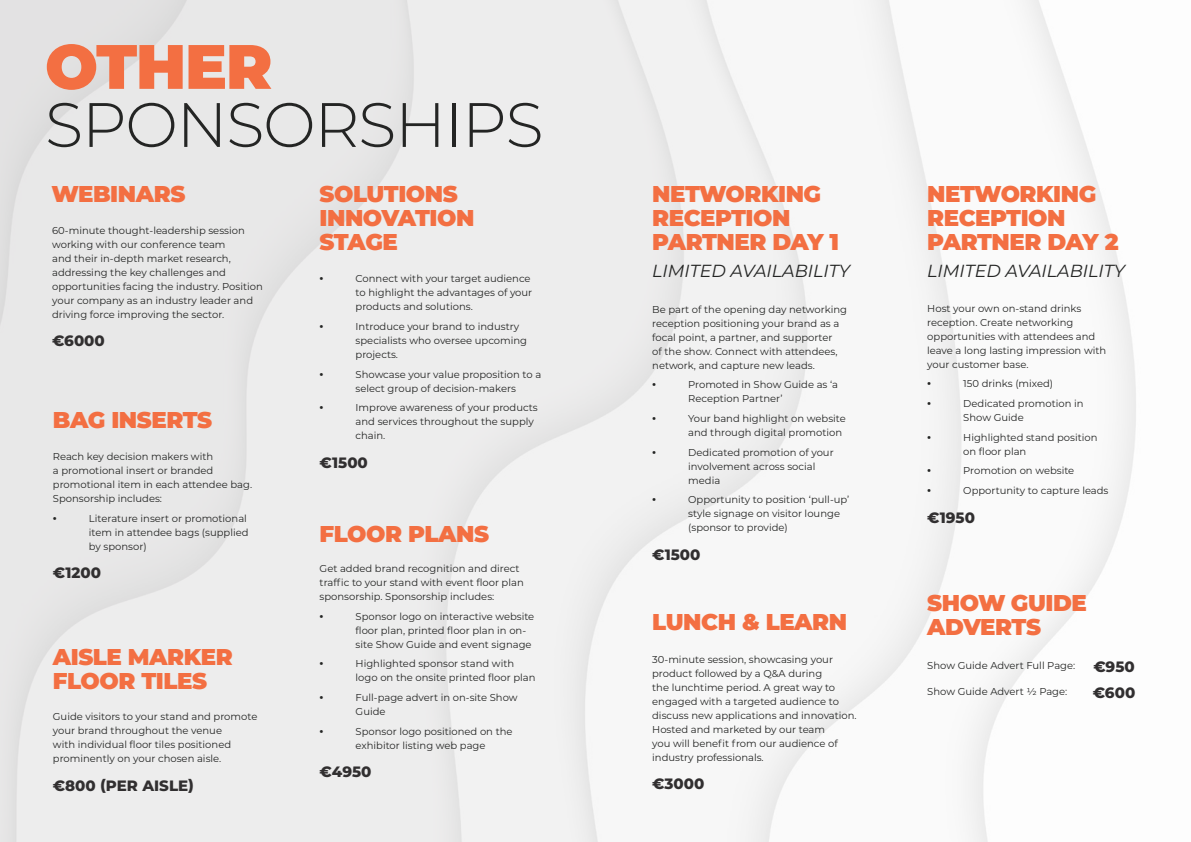
<style>
.page{position:relative;width:1191px;height:842px;background:#fff}
.page>*{position:absolute;margin:0;border:0;box-sizing:border-box;transform-origin:0 0}
.t1{font:300 62.6px/58.1px "Montserrat";letter-spacing:-.02em;color:#242524}
.t2{font:900 22.9px/24px "Montserrat";letter-spacing:-.02em;color:#f36f42}
.t3{font:italic 17.5px "Montserrat";color:#242524}
.t4{font:800 15px "Montserrat";color:#312f30}
.t5{font:10px/14px "Montserrat";color:#242524}
.t6{font:800 10px "Montserrat";color:#242524}
.s1{font-weight:900;color:#f36f42}
</style>
<div class="page">
<p class="t1" style="left:45px;top:36px;width:500px"><span class="s1">OTHER<br></span>SPONSORSHIPS</p>
<p class="t2" style="left:51px;top:180px;width:135px">WEBINARS</p>
<p class="t5" style="left:52px;top:223px;width:212px">60-minute thought-leadership session working with our conference team<br>and their in-depth market research, addressing the key challenges and opportunities facing the industry. Position your company as an industry leader and driving force improving the sector.</p>
<p class="t4" style="left:52px;top:330px;width:54px">€6000</p>
<p class="t2" style="left:53px;top:407px;width:161px">BAG INSERTS</p>
<p class="t5" style="left:53px;top:449px;width:201px">Reach key decision makers with<br>a promotional insert or branded promotional item in each attendee bag.<br>Sponsorship includes:</p>
<p class="t6" style="left:53px;top:511px;width:6px">•</p>
<p class="t5" style="left:89px;top:511px;width:161px">Literature insert or promotional item in attendee bags (supplied by sponsor)</p>
<p class="t4" style="left:53px;top:562px;width:50px">€1200</p>
<p class="t2" style="left:53px;top:644px;width:181px">AISLE MARKER<br>FLOOR TILES</p>
<p class="t5" style="left:53px;top:709px;width:206px">Guide visitors to your stand and promote your brand throughout the venue<br>with individual floor tiles positioned prominently on your chosen aisle.</p>
<p class="t4" style="left:53px;top:774px;width:143px">€800 (PER AISLE)</p>
<p class="t2" style="left:319px;top:180px;width:156px">SOLUTIONS<br>INNOVATION<br>STAGE</p>
<p class="t6" style="left:319px;top:271px;width:6px">•</p>
<p class="t5" style="left:355px;top:271px;width:178px">Connect with your target audience to highlight the advantages of your products and solutions.</p>
<p class="t6" style="left:319px;top:319px;width:6px">•</p>
<p class="t5" style="left:355px;top:319px;width:173px">Introduce your brand to industry specialists who oversee upcoming projects.</p>
<p class="t6" style="left:319px;top:367px;width:6px">•</p>
<p class="t5" style="left:355px;top:367px;width:187px">Showcase your value proposition to a select group of decision-makers</p>
<p class="t6" style="left:319px;top:400px;width:6px">•</p>
<p class="t5" style="left:355px;top:400px;width:184px">Improve awareness of your products and services throughout the supply chain.</p>
<p class="t4" style="left:319px;top:452px;width:50px">€1500</p>
<p class="t2" style="left:319px;top:521px;width:171px">FLOOR PLANS</p>
<p class="t5" style="left:319px;top:561px;width:206px">Get added brand recognition and direct traffic to your stand with event floor plan sponsorship. Sponsorship includes:</p>
<p class="t6" style="left:319px;top:609px;width:6px">•</p>
<p class="t5" style="left:355px;top:609px;width:180px">Sponsor logo on interactive website floor plan, printed floor plan in on&shy;site Show Guide and event signage</p>
<p class="t6" style="left:319px;top:656px;width:6px">•</p>
<p class="t5" style="left:355px;top:656px;width:181px">Highlighted sponsor stand with logo on the onsite printed floor plan</p>
<p class="t6" style="left:319px;top:690px;width:6px">•</p>
<p class="t5" style="left:355px;top:690px;width:164px">Full-page advert in on-site Show<br>Guide</p>
<p class="t6" style="left:319px;top:724px;width:6px">•</p>
<p class="t5" style="left:355px;top:724px;width:158px">Sponsor logo positioned on the exhibitor listing web page</p>
<p class="t4" style="left:319px;top:761px;width:53px">€4950</p>
<p class="t2" style="left:652px;top:180px;width:188px">NETWORKING<br>RECEPTION<br>PARTNER DAY 1</p>
<p class="t3" style="left:652px;top:259px;width:199px">LIMITED AVAILABILITY</p>
<p class="t5" style="left:652px;top:302px;width:196px">Be part of the opening day networking reception positioning your brand as a focal point, a partner, and supporter<br>of the show. Connect with attendees, network, and capture new leads.</p>
<p class="t6" style="left:652px;top:377px;width:6px">•</p>
<p class="t5" style="left:688px;top:377px;width:151px">Promoted in Show Guide as ‘a<br>Reception Partner’</p>
<p class="t6" style="left:652px;top:411px;width:6px">•</p>
<p class="t5" style="left:688px;top:411px;width:159px">Your band highlight on website and through digital promotion</p>
<p class="t6" style="left:652px;top:445px;width:6px">•</p>
<p class="t5" style="left:688px;top:445px;width:147px">Dedicated promotion of your involvement across social media</p>
<p class="t6" style="left:652px;top:492px;width:6px">•</p>
<p class="t5" style="left:688px;top:492px;width:163px">Opportunity to position ‘pull-up’ style signage on visitor lounge (sponsor to provide)</p>
<p class="t4" style="left:652px;top:543px;width:50px">€1500</p>
<p class="t2" style="left:652px;top:608px;width:196px">LUNCH &amp; LEARN</p>
<p class="t5" style="left:652px;top:652px;width:206px">30-minute session, showcasing your product followed by a Q&amp;A during<br>the lunchtime period. A great way to engaged with a targeted audience to discuss new applications and innovation.<br>Hosted and marketed by our team<br>you will benefit from our audience of industry professionals.</p>
<p class="t4" style="left:652px;top:773px;width:54px">€3000</p>
<p class="t2" style="left:927px;top:180px;width:193px">NETWORKING<br>RECEPTION<br>PARTNER DAY 2</p>
<p class="t3" style="left:927px;top:259px;width:199px">LIMITED AVAILABILITY</p>
<p class="t5" style="left:927px;top:301px;width:180px">Host your own on-stand drinks reception. Create networking opportunities with attendees and leave a long lasting impression with your customer base.</p>
<p class="t6" style="left:927px;top:376px;width:6px">•</p>
<p class="t5" style="left:963px;top:376px;width:91px">150 drinks (mixed)</p>
<p class="t6" style="left:927px;top:396px;width:6px">•</p>
<p class="t5" style="left:963px;top:396px;width:122px">Dedicated promotion in<br>Show Guide</p>
<p class="t6" style="left:927px;top:430px;width:6px">•</p>
<p class="t5" style="left:963px;top:430px;width:136px">Highlighted stand position on floor plan</p>
<p class="t6" style="left:927px;top:463px;width:6px">•</p>
<p class="t5" style="left:963px;top:463px;width:113px">Promotion on website</p>
<p class="t6" style="left:927px;top:483px;width:6px">•</p>
<p class="t5" style="left:963px;top:483px;width:147px">Opportunity to capture leads</p>
<p class="t4" style="left:927px;top:506px;width:49px">€1950</p>
<p class="t2" style="left:927px;top:589px;width:161px">SHOW GUIDE<br>ADVERTS</p>
<p class="t5" style="left:927px;top:658px;width:149px">Show Guide Advert Full Page:</p>
<p class="t5" style="left:927px;top:684px;width:141px">Show Guide Advert ½ Page:</p>
<p class="t4" style="left:1093px;top:656px;width:43px">€950</p>
<p class="t4" style="left:1092px;top:681px;width:44px">€600</p>
</div>
